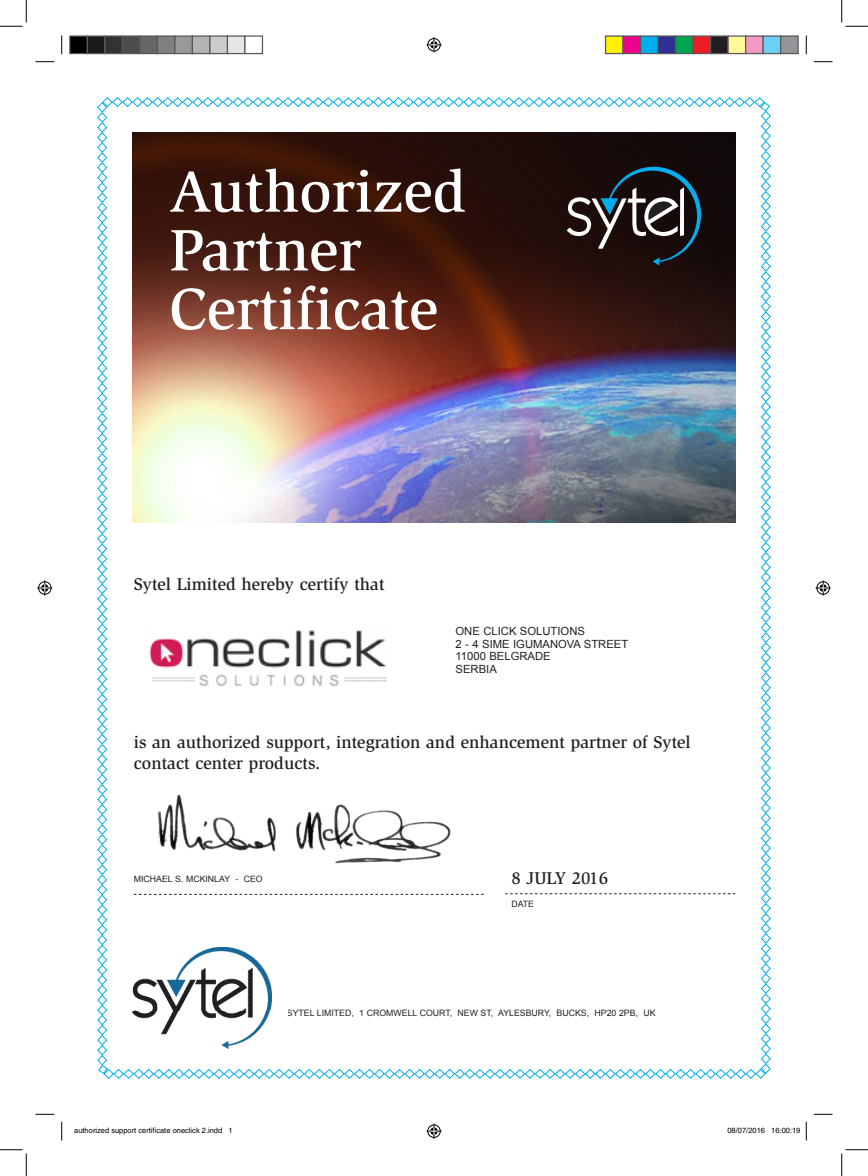
<style>
.page{position:relative;width:868px;height:1176px;background:#fff}
.page>*{position:absolute;margin:0;border:0;box-sizing:border-box;transform-origin:0 0}
.t1{font:500 60px/58.8px "Slimbach";color:#fff}
.t2{font:500 17.5px/21px "Slimbach";color:#231f20}
.t3{font:11.25px "Arial";color:#231f20}
.t4{font:8.75px "Arial";color:#231f20}
.t5{font:7.5px "Helvetica";color:#000}
</style>
<div class="page">
<img style="left:97px;top:97px;width:674px;height:982px">
<img style="left:149px;top:787px;width:311px;height:81px">
<img style="left:137px;top:611px;width:249px;height:104px">
<svg style="left:35px;top:61px;width:19px;height:1px"></svg>
<svg style="left:813px;top:61px;width:19px;height:1px"></svg>
<svg style="left:35px;top:1113px;width:19px;height:2px"></svg>
<svg style="left:813px;top:1113px;width:19px;height:2px"></svg>
<svg style="left:61px;top:35px;width:1px;height:19px"></svg>
<svg style="left:61px;top:1122px;width:1px;height:18px"></svg>
<svg style="left:805px;top:35px;width:2px;height:19px"></svg>
<svg style="left:0;top:0;width:27px;height:27px"></svg>
<svg style="left:0;top:1149px;width:27px;height:27px"></svg>
<svg style="left:841px;top:0;width:26px;height:27px"></svg>
<svg style="left:841px;top:1149px;width:26px;height:27px"></svg>
<svg style="left:426px;top:37px;width:15px;height:15px"></svg>
<svg style="left:426px;top:1123px;width:15px;height:15px"></svg>
<svg style="left:37px;top:580px;width:15px;height:15px"></svg>
<svg style="left:815px;top:580px;width:15px;height:15px"></svg>
<div style="left:70px;top:36px;width:17px;height:18px;background:#000"></div>
<div style="left:69px;top:35px;width:19px;height:19px;border:1px solid #595959"></div>
<div style="left:87px;top:36px;width:18px;height:18px;background:#1a1a1a"></div>
<div style="left:87px;top:35px;width:18px;height:19px;border:1px solid #595959"></div>
<div style="left:105px;top:36px;width:17px;height:18px;background:#333"></div>
<div style="left:104px;top:35px;width:19px;height:19px;border:1px solid #595959"></div>
<div style="left:122px;top:36px;width:18px;height:18px;background:#4d4d4d"></div>
<div style="left:122px;top:35px;width:18px;height:19px;border:1px solid #595959"></div>
<div style="left:140px;top:36px;width:17px;height:18px;background:#666"></div>
<div style="left:139px;top:35px;width:19px;height:19px;border:1px solid #595959"></div>
<div style="left:157px;top:36px;width:18px;height:18px;background:#808080"></div>
<div style="left:157px;top:35px;width:18px;height:19px;border:1px solid #595959"></div>
<div style="left:175px;top:36px;width:17px;height:18px;background:#999"></div>
<div style="left:174px;top:35px;width:19px;height:19px;border:1px solid #595959"></div>
<div style="left:192px;top:36px;width:18px;height:18px;background:#b3b3b3"></div>
<div style="left:192px;top:35px;width:18px;height:19px;border:1px solid #595959"></div>
<div style="left:210px;top:36px;width:17px;height:18px;background:#ccc"></div>
<div style="left:209px;top:35px;width:19px;height:19px;border:1px solid #595959"></div>
<div style="left:227px;top:36px;width:18px;height:18px;background:#e6e6e6"></div>
<div style="left:227px;top:35px;width:18px;height:19px;border:1px solid #595959"></div>
<div style="left:244px;top:35px;width:19px;height:19px;border:1px solid #595959"></div>
<div style="left:605px;top:36px;width:18px;height:18px;background:#fff101"></div>
<div style="left:605px;top:35px;width:18px;height:19px;border:1px solid #595959"></div>
<div style="left:623px;top:36px;width:17px;height:18px;background:#ed028c"></div>
<div style="left:622px;top:35px;width:19px;height:19px;border:1px solid #595959"></div>
<div style="left:640px;top:36px;width:18px;height:18px;background:#00aeef"></div>
<div style="left:640px;top:35px;width:18px;height:19px;border:1px solid #595959"></div>
<div style="left:658px;top:36px;width:17px;height:18px;background:#2e3092"></div>
<div style="left:657px;top:35px;width:19px;height:19px;border:1px solid #595959"></div>
<div style="left:675px;top:36px;width:18px;height:18px;background:#00a54f"></div>
<div style="left:675px;top:35px;width:18px;height:19px;border:1px solid #595959"></div>
<div style="left:693px;top:36px;width:17px;height:18px;background:#ee1d23"></div>
<div style="left:692px;top:35px;width:19px;height:19px;border:1px solid #595959"></div>
<div style="left:710px;top:36px;width:18px;height:18px;background:#231f20"></div>
<div style="left:710px;top:35px;width:18px;height:19px;border:1px solid #595959"></div>
<div style="left:728px;top:36px;width:17px;height:18px;background:#fff79a"></div>
<div style="left:727px;top:35px;width:19px;height:19px;border:1px solid #595959"></div>
<div style="left:745px;top:36px;width:18px;height:18px;background:#f499c2"></div>
<div style="left:745px;top:35px;width:18px;height:19px;border:1px solid #595959"></div>
<div style="left:763px;top:36px;width:17px;height:18px;background:#6bcff6"></div>
<div style="left:762px;top:35px;width:19px;height:19px;border:1px solid #595959"></div>
<div style="left:780px;top:36px;width:18px;height:18px;background:#939598"></div>
<div style="left:780px;top:35px;width:18px;height:19px;border:1px solid #595959"></div>
<svg style="left:805px;top:1122px;width:2px;height:18px"></svg>
<p class="t1" style="left:169px;top:162px;width:298px">Authorized<br>Partner<br>Certificate</p>
<p class="t2" style="left:134px;top:573px;width:252px">Sytel Limited hereby certify that</p>
<p class="t3" style="left:455px;top:624px;width:131px">ONE CLICK SOLUTIONS</p>
<p class="t3" style="left:455px;top:636px;width:174px">2 - 4 SIME IGUMANOVA STREET</p>
<p class="t3" style="left:455px;top:649px;width:97px">11000 BELGRADE</p>
<p class="t3" style="left:455px;top:661px;width:43px">SERBIA</p>
<p class="t2" style="left:134px;top:731px;width:558px">is an authorized support, integration and enhancement partner of Sytel contact center products.</p>
<p class="t4" style="left:134px;top:873px;width:130px">MICHAEL S. MCKINLAY - CEO</p>
<p class="t2" style="left:511px;top:867px;width:98px">8 JULY 2016</p>
<p class="t4" style="left:511px;top:898px;width:24px">DATE</p>
<p class="t4" style="left:287px;top:1007px;width:370px">SYTEL LIMITED, 1 CROMWELL COURT, NEW ST, AYLESBURY, BUCKS, HP20 2PB, UK</p>
<p class="t5" style="left:74px;top:1126px;width:160px">authorized support certificate oneclick 2.indd 1</p>
<p class="t5" style="left:727px;top:1126px;width:74px">08/07/2016 16:00:19</p>
</div>
